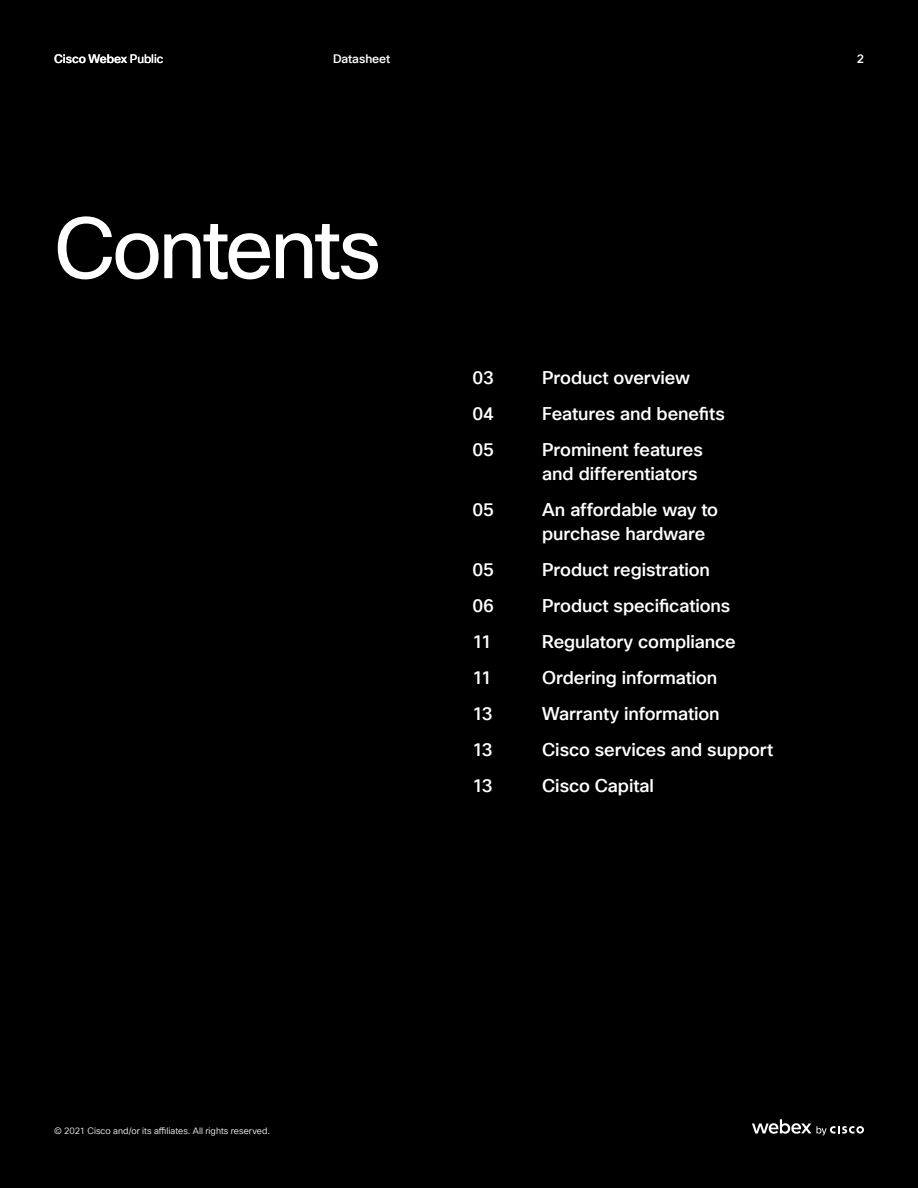
<style>
.page{position:relative;width:918px;height:1188px;background:#fff}
.page>*{position:absolute;margin:0;border:0;box-sizing:border-box;transform-origin:0 0}
.H1_Headline{font:84px "Cisco Sans TT";letter-spacing:-.045em;color:#fff}
.H5_Paragraph_Title{font:500 18px/24px "Cisco Sans TT";letter-spacing:-.005em;color:#fff}
.t1{font:500 12px "Cisco Sans TT";letter-spacing:-.005em;color:#fff}
.t2{font:9px "Cisco Sans TT Light";letter-spacing:.005em;color:#fff}
.s1{font-weight:400}
</style>
<div class="page">
<div style="left:1px;top:0;width:917px;height:1187px;background:#000"></div>
<svg style="left:752px;top:1119px;width:112px;height:16px"></svg>
<p class="t1" style="left:54px;top:51px;width:111px">Cisco Webex <span class="s1">Public</span></p>
<p class="t1" style="left:333px;top:51px;width:59px">Datasheet</p>
<p class="t1" style="left:857px;top:51px;width:9px">2</p>
<p class="H1_Headline" style="left:54px;top:194px;width:329px">Contents</p>
<p class="H5_Paragraph_Title" style="left:472px;top:366px;width:23px">03</p>
<p class="H5_Paragraph_Title" style="left:472px;top:402px;width:23px">04</p>
<p class="H5_Paragraph_Title" style="left:472px;top:438px;width:23px">05</p>
<p class="H5_Paragraph_Title" style="left:472px;top:498px;width:23px">05</p>
<p class="H5_Paragraph_Title" style="left:472px;top:558px;width:23px">05</p>
<p class="H5_Paragraph_Title" style="left:472px;top:594px;width:23px">06</p>
<p class="H5_Paragraph_Title" style="left:472px;top:630px;width:21px">11</p>
<p class="H5_Paragraph_Title" style="left:472px;top:666px;width:21px">11</p>
<p class="H5_Paragraph_Title" style="left:472px;top:702px;width:22px">13</p>
<p class="H5_Paragraph_Title" style="left:472px;top:738px;width:22px">13</p>
<p class="H5_Paragraph_Title" style="left:472px;top:774px;width:22px">13</p>
<p class="H5_Paragraph_Title" style="left:542px;top:366px;width:149px">Product overview</p>
<p class="H5_Paragraph_Title" style="left:542px;top:402px;width:184px">Features and benefits</p>
<p class="H5_Paragraph_Title" style="left:542px;top:438px;width:162px">Prominent features and differentiators</p>
<p class="H5_Paragraph_Title" style="left:542px;top:498px;width:177px">An affordable way to purchase hardware</p>
<p class="H5_Paragraph_Title" style="left:542px;top:558px;width:169px">Product registration</p>
<p class="H5_Paragraph_Title" style="left:542px;top:594px;width:190px">Product specifications</p>
<p class="H5_Paragraph_Title" style="left:542px;top:630px;width:195px">Regulatory compliance</p>
<p class="H5_Paragraph_Title" style="left:542px;top:666px;width:177px">Ordering information</p>
<p class="H5_Paragraph_Title" style="left:542px;top:702px;width:179px">Warranty information</p>
<p class="H5_Paragraph_Title" style="left:542px;top:738px;width:232px">Cisco services and support</p>
<p class="H5_Paragraph_Title" style="left:542px;top:774px;width:113px">Cisco Capital</p>
<p class="t2" style="left:54px;top:1125px;width:217px">© 2021 Cisco and/or its affiliates. All rights reserved.</p>
</div>
